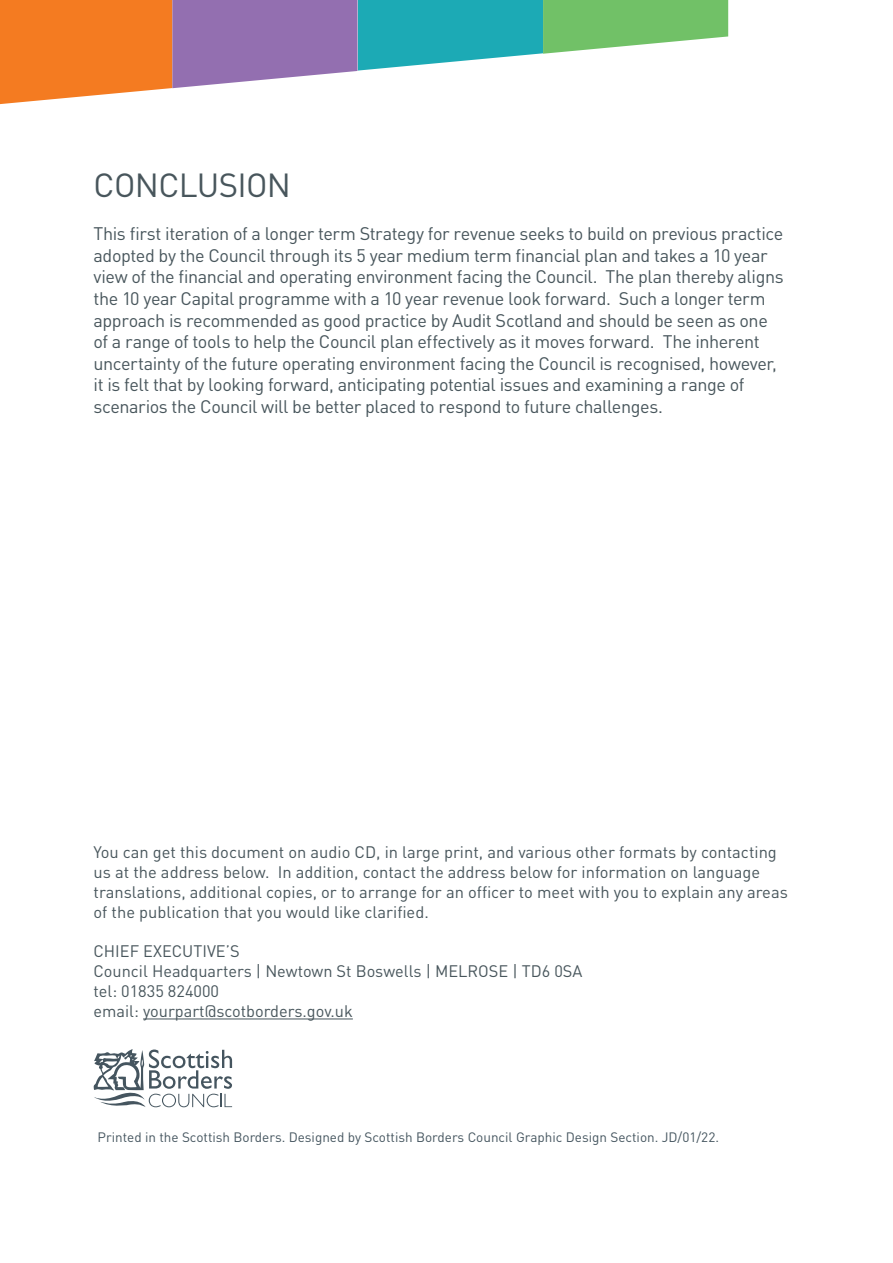
<style>
.page{position:relative;width:893px;height:1263px;background:#fff}
.page>*{position:absolute;margin:0;border:0;box-sizing:border-box;transform-origin:0 0}
.Body_Copy{font:33px "DIN";letter-spacing:-.02em;color:#48565c}
.Body_Copy-2{font:18px/21.6px "DIN";letter-spacing:-.025em;color:#48565c}
.Body_Text{font:16.5px/19.8px "DIN";color:#48565c}
.t1{font:13.5px "DIN";color:#45555f}
</style>
<div class="page">
<hr style="left:143px;top:1018px;width:210px;height:1px;background:#48565c">
<svg style="left:94px;top:1049px;width:138px;height:58px"></svg>
<svg style="left:0;top:0;width:728px;height:104px"></svg>
<p class="Body_Copy" style="left:94px;top:164px;width:199px">CONCLUSION</p>
<p class="Body_Copy-2" style="left:94px;top:222px;width:692px">This first iteration of a longer term Strategy for revenue seeks to build on previous practice adopted by the Council through its 5 year medium term financial plan and takes a 10 year view of the financial and operating environment facing the Council. The plan thereby aligns the 10 year Capital programme with a 10 year revenue look forward. Such a longer term approach is recommended as good practice by Audit Scotland and should be seen as one of a range of tools to help the Council plan effectively as it moves forward. The inherent uncertainty of the future operating environment facing the Council is recognised, however, it is felt that by looking forward, anticipating potential issues and examining a range of scenarios the Council will be better placed to respond to future challenges.</p>
<p class="Body_Text" style="left:94px;top:842px;width:696px">You can get this document on audio CD, in large print, and various other formats by contacting us at the address below. In addition, contact the address below for information on language translations, additional copies, or to arrange for an officer to meet with you to explain any areas of the publication that you would like clarified.</p>
<p class="Body_Text" style="left:94px;top:941px;width:148px">CHIEF EXECUTIVE’S</p>
<p class="Body_Text" style="left:94px;top:961px;width:490px">Council Headquarters | Newtown St Boswells | MELROSE | TD6 0SA</p>
<p class="Body_Text" style="left:94px;top:981px;width:127px">tel: 01835 824000</p>
<p class="Body_Text" style="left:94px;top:1000px;width:261px">email: yourpart@scotborders.gov.uk</p>
<p class="t1" style="left:98px;top:1128px;width:623px">Printed in the Scottish Borders. Designed by Scottish Borders Council Graphic Design Section. JD/01/22.</p>
</div>
